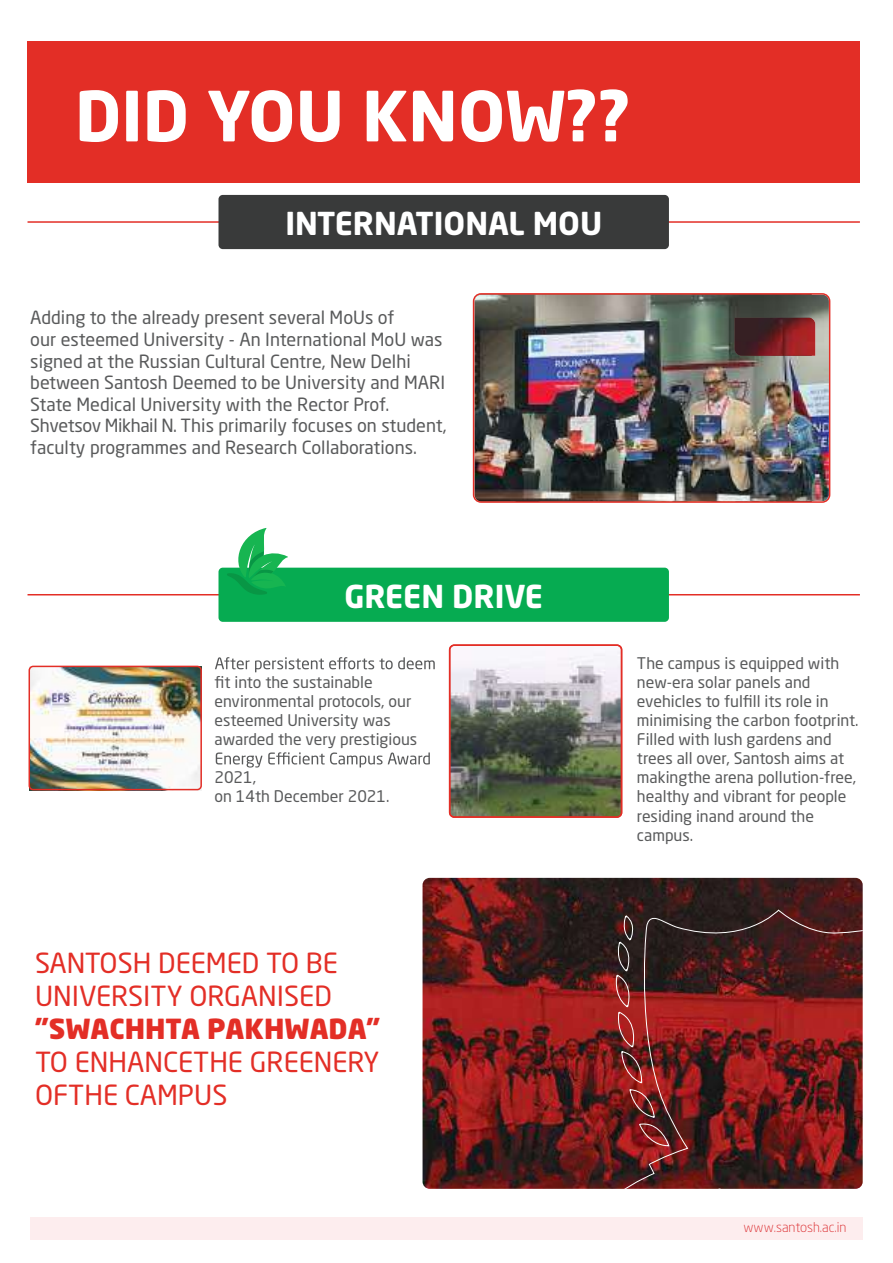
<style>
.page{position:relative;width:893px;height:1263px;background:#fff}
.page>*{position:absolute;margin:0;border:0;box-sizing:border-box;transform-origin:0 0}
.t1{font:700 68.25px "Neo Sans Pro";color:#fff}
.t2{font:700 31.2px "Neo Sans Pro";color:#fff}
.t3{font:27.45px/32.8px "Neo Sans Pro";color:#e32e26}
.t4{font:900 27.45px "Neo Sans Pro";color:#e32e26}
.t5{font:18px/21.6px "Neo Sans Pro";color:#595a5b}
.t6{font:15.9px/19px "Neo Sans Pro";color:#595a5b}
.t7{font:300 13.5px "Neo Sans Pro";color:#da2528}
</style>
<div class="page">
<svg style="left:215px;top:657px;width:220px;height:15px"></svg>
<svg style="left:216px;top:752px;width:214px;height:15px"></svg>
<div style="left:30px;top:1216px;width:833px;height:23px;background:#fdedee"></div>
<div style="left:28px;top:41px;width:832px;height:141px;background:#e32e26"></div>
<hr style="left:28px;top:221px;width:832px;height:2px;background:#e32e26">
<div style="left:218px;top:195px;width:451px;height:54px;background:#393a3a;border-radius:4px"></div>
<hr style="left:28px;top:594px;width:832px;height:1px;background:#e32e26">
<div style="left:218px;top:568px;width:451px;height:54px;background:#06ab51;border-radius:4px"></div>
<img style="left:473px;top:293px;width:357px;height:210px">
<img style="left:29px;top:666px;width:172px;height:124px">
<div style="left:29px;top:666px;width:173px;height:124px;border:2px solid #e32e26;border-radius:4px"></div>
<img style="left:452px;top:646px;width:170px;height:170px">
<div style="left:449px;top:644px;width:173px;height:174px;border:2px solid #e32e26;border-radius:5px"></div>
<img style="left:734px;top:318px;width:81px;height:38px">
<svg style="left:227px;top:528px;width:61px;height:67px"></svg>
<img style="left:423px;top:878px;width:440px;height:311px">
<img style="left:597px;top:910px;width:266px;height:279px">
<h1 class="t1" style="left:75px;top:72px;width:557px">DID YOU KNOW??</h1>
<h2 class="t2" style="left:285px;top:203px;width:318px">INTERNATIONAL MOU</h2>
<p class="t5" style="left:30px;top:307px;width:418px">Adding to the already present several MoUs of<br>our esteemed University - An International MoU was signed at the Russian Cultural Centre, New Delhi between Santosh Deemed to be University and MARI State Medical University with the Rector Prof.<br>Shvetsov Mikhail N. This primarily focuses on student, faculty programmes and Research Collaborations.</p>
<h2 class="t2" style="left:344px;top:576px;width:200px">GREEN DRIVE</h2>
<p class="t6" style="left:214px;top:673px;width:204px">fit into the sustainable environmental protocols, our esteemed University was awarded the very prestigious</p>
<p class="t6" style="left:214px;top:768px;width:177px">2021,<br>on 14th December 2021.</p>
<h3 class="t3" style="left:35px;top:946px;width:304px">SANTOSH DEEMED TO BE<br>UNIVERSITY ORGANISED</h3>
<h3 class="t4" style="left:35px;top:1011px;width:347px">"SWACHHTA PAKHWADA"</h3>
<h3 class="t3" style="left:35px;top:1045px;width:346px">TO ENHANCETHE GREENERY<br>OFTHE CAMPUS</h3>
<p class="t6" style="left:637px;top:654px;width:223px">The campus is equipped with new-era solar panels and evehicles to fulfill its role in minimising the carbon footprint.<br>Filled with lush gardens and trees all over, Santosh aims at makingthe arena pollution-free, healthy and vibrant for people residing inand around the campus.</p>
<p class="t7" style="left:743px;top:1219px;width:105px">www.santosh.ac.in</p>
</div>
